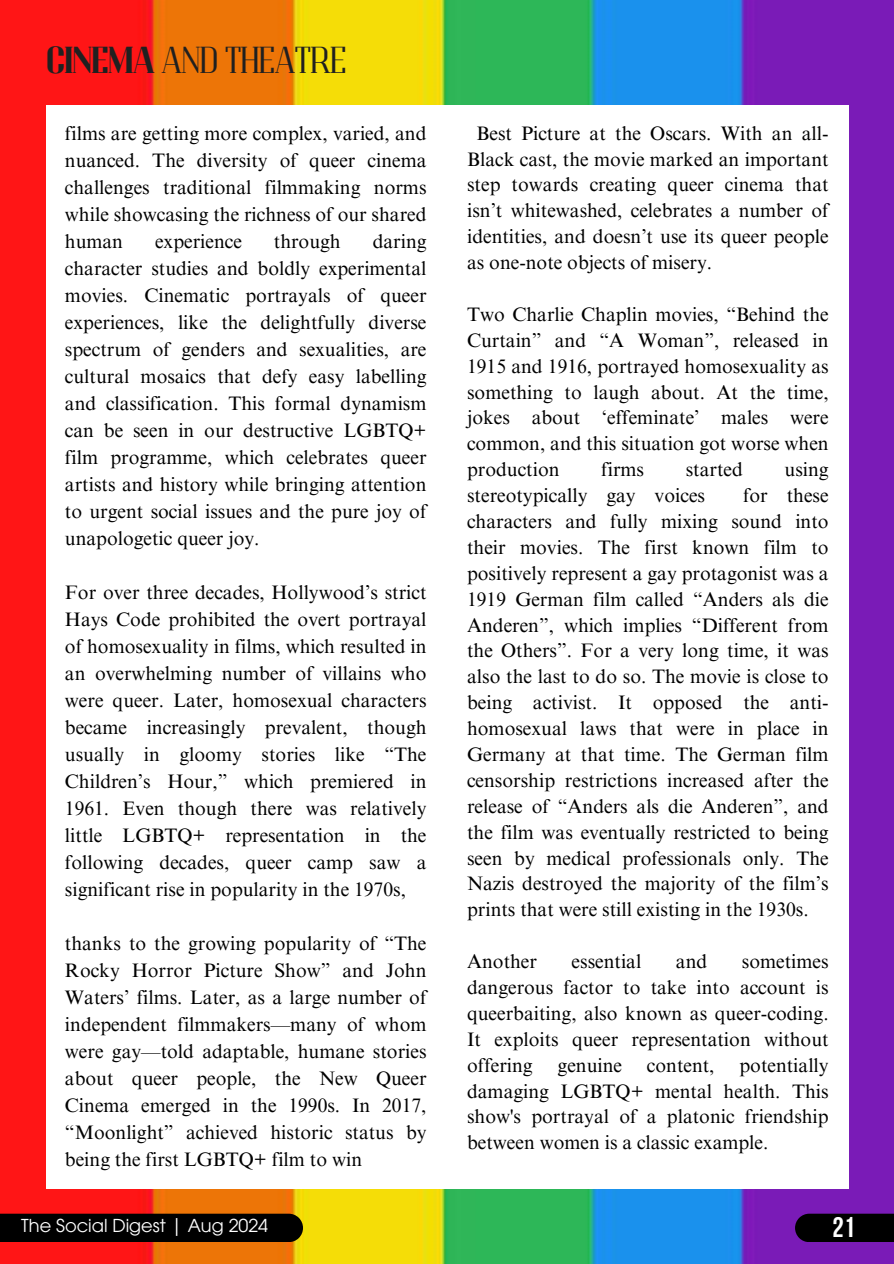
<style>
.page{position:relative;width:894px;height:1264px;background:#fff}
.page>*{position:absolute;margin:0;border:0;box-sizing:border-box;transform-origin:0 0}
.t1{font:37.5px "Adirek Serif 400";color:#202020}
.t2{font:28.5px "Bebas Neue Cyrillic";color:#fff}
.t3{font:19.5px/27px "Times NRMT Pro";color:#000;text-align:justify}
.t4{font:17.85px "ITC Avant Garde Pro";color:#fff}
.s1{font-family:"Adirek Serif 700"}
</style>
<div class="page">
<img style="left:0;top:0;width:893px;height:1263px">
<div style="left:0;top:1213px;width:303px;height:29px;background:#000"></div>
<svg style="left:794px;top:1213px;width:99px;height:29px;background:#07010b"></svg>
<div style="left:46px;top:105px;width:802px;height:1083px;background:#fff"></div>
<h1 class="t1" style="left:46px;top:38px;width:301px"><span class="s1">CINEMA</span> AND THEATRE</h1>
<p class="t3" style="left:65px;top:122px;width:363px">films are getting more complex, varied, and nuanced. The diversity of queer cinema challenges traditional filmmaking norms while showcasing the richness of our shared human</p>
<p class="t3" style="left:65px;top:230px;width:363px;text-indent:307px">daring character studies and boldly experimental movies. Cinematic portrayals of queer experiences, like the delightfully diverse spectrum of genders and sexualities, are cultural mosaics that defy easy labelling and classification. This formal dynamism can be seen in our destructive LGBTQ+ film programme, which celebrates queer artists and history while bringing attention to urgent social issues and the pure joy of unapologetic queer joy.</p>
<p class="t3" style="left:65px;top:581px;width:363px">For over three decades, Hollywood’s strict Hays Code prohibited the overt portrayal of homosexuality in films, which resulted in an overwhelming number of villains who were queer. Later, homosexual characters became increasingly prevalent, though usually in gloomy stories like “The Children’s Hour,” which premiered in 1961. Even though there was relatively little LGBTQ+ representation in the following decades, queer camp saw a significant rise in popularity in the 1970s,</p>
<p class="t3" style="left:65px;top:932px;width:363px">thanks to the growing popularity of “The Rocky Horror Picture Show” and John Waters’ films. Later, as a large number of independent filmmakers—many of whom were gay—told adaptable, humane stories about queer people, the New Queer Cinema emerged in the 1990s. In 2017, “Moonlight” achieved historic status by being the first LGBTQ+ film to win</p>
<p class="t3" style="left:155px;top:230px;width:88px">experience</p>
<p class="t3" style="left:274px;top:230px;width:68px">through</p>
<p class="t3" style="left:467px;top:123px;width:363px;line-height:25.8px;text-indent:9px">Best Picture at the Oscars. With an all-Black cast, the movie marked an important step towards creating queer cinema that isn’t whitewashed, celebrates a number of identities, and doesn’t use its queer people as one-note objects of misery.</p>
<p class="t3" style="left:467px;top:304px;width:363px;line-height:25.8px">Two Charlie Chaplin movies, “Behind the Curtain” and “A Woman”, released in 1915 and 1916, portrayed homosexuality as something to laugh about. At the time, jokes about ‘effeminate’ males were common, and this situation got worse when production</p>
<p class="t3" style="left:601px;top:458px;width:44px">firms</p>
<p class="t3" style="left:685px;top:458px;width:59px">started</p>
<p class="t3" style="left:784px;top:458px;width:46px">using</p>
<p class="t3" style="left:467px;top:484px;width:239px">stereotypically gay voices</p>
<p class="t3" style="left:467px;top:485px;width:363px;line-height:25.8px;text-indent:276px">for these characters and fully mixing sound into their movies. The first known film to positively represent a gay protagonist was a 1919 German film called “Anders als die Anderen”, which implies “Different from the Others”. For a very long time, it was also the last to do so. The movie is close to being activist. It opposed the anti&shy;homosexual laws that were in place in Germany at that time. The German film censorship restrictions increased after the release of “Anders als die Anderen”, and the film was eventually restricted to being seen by medical professionals only. The Nazis destroyed the majority of the film’s prints that were still existing in the 1930s.</p>
<p class="t3" style="left:467px;top:950px;width:71px">Another</p>
<p class="t3" style="left:571px;top:950px;width:71px">essential</p>
<p class="t3" style="left:675px;top:950px;width:33px">and</p>
<p class="t3" style="left:467px;top:951px;width:363px;line-height:25.8px;text-indent:275px">sometimes dangerous factor to take into account is queerbaiting, also known as queer-coding.<br>It exploits queer representation without offering</p>
<p class="t3" style="left:467px;top:1054px;width:363px;line-height:25.8px;text-indent:272px">potentially damaging LGBTQ+ mental health. This show's portrayal of a platonic friendship between women is a classic example.</p>
<p class="t3" style="left:557px;top:1053px;width:66px">genuine</p>
<p class="t3" style="left:646px;top:1053px;width:69px">content,</p>
<p class="t4" style="left:21px;top:1218px;width:248px">The Social Digest | Aug 2024</p>
<h2 class="t2" style="left:832px;top:1215px;width:24px">21</h2>
</div>
